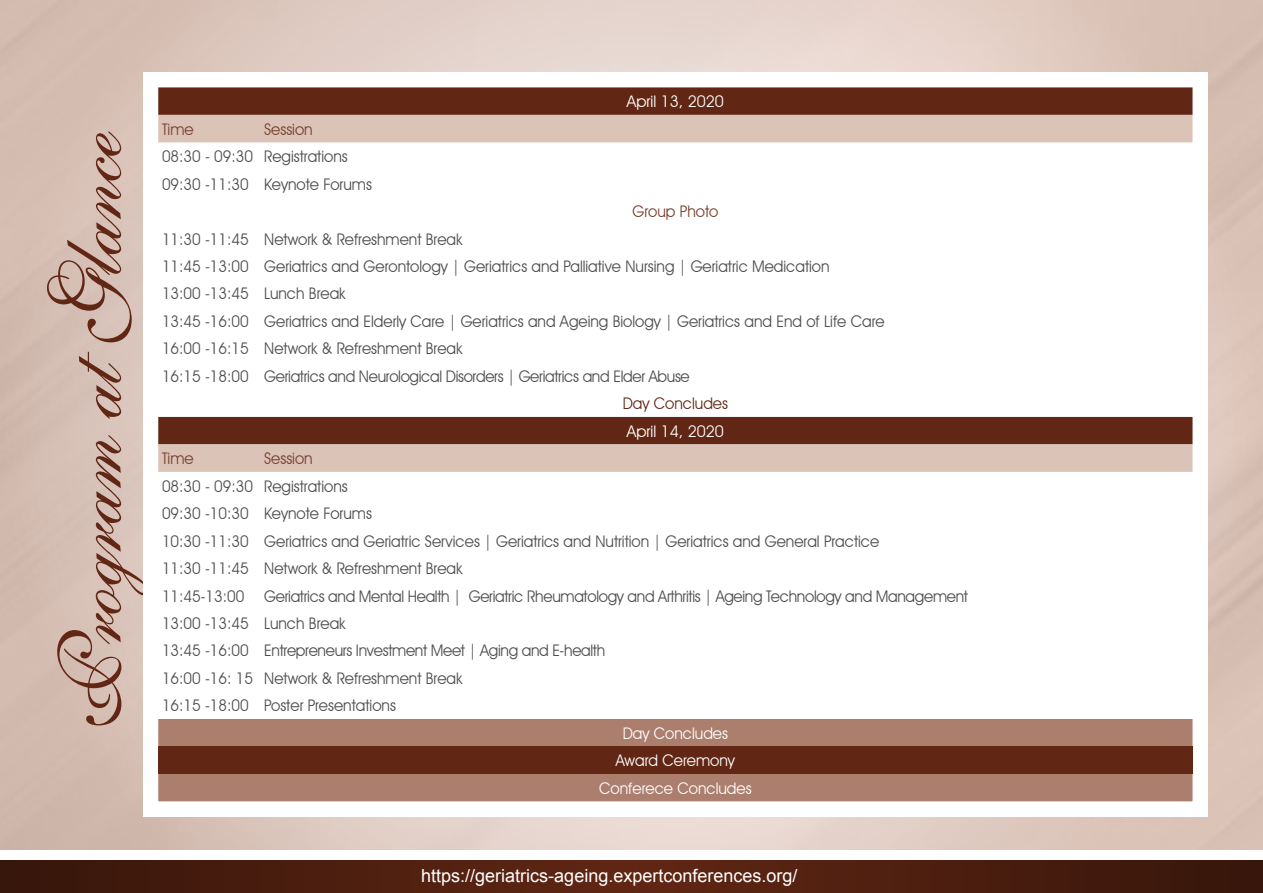
<style>
.page{position:relative;width:1263px;height:893px;background:#fff}
.page>*{position:absolute;margin:0;border:0;box-sizing:border-box;transform-origin:0 0}
.t1{font:87.75px "English 111 Presto BT";color:#612714}
.t2{font:18px "Arial";color:#fff}
.t3{font:16.05px/27.5px "Avant Garde IT Cby BT";color:#4d4d4f;scale:.95 1}
.t4{font:16.05px/27.5px "Avant Garde IT Cby BT";color:#fff;text-align:center;scale:.95 1}
.t5{font:16.05px "Avant Garde IT Cby BT";color:#773f2d;scale:.95 1}
.t6{font:16.05px "Avant Garde IT Cby BT";color:#fff}
.t7{font:16.05px "Avant Garde IT Cby BT";color:#612714;scale:.95 1}
</style>
<div class="page">
<svg style="left:0;top:860px;width:1263px;height:33px;background:#4b1e0f"></svg>
<svg style="left:158px;top:87px;width:1034px;height:28px;background:#642b19"></svg>
<svg style="left:158px;top:115px;width:1034px;height:357px"></svg>
<div style="left:158px;top:719px;width:1034px;height:82px;background:#ab7e6e"></div>
<div style="left:158px;top:746px;width:1034px;height:28px;background:#612714"></div>
<h1 class="t1" style="left:38px;top:731px;width:601px;rotate:-90deg">Program atGlance</h1>
<p class="t5" style="left:162px;top:119px;width:35px">Time</p>
<p class="t5" style="left:264px;top:119px;width:53px">Session</p>
<p class="t3" style="left:162px;top:143px;width:222px">08:30 - 09:30 Registrations<br>09:30 -11:30 Keynote Forums</p>
<p class="t6" style="left:627px;top:92px;width:99px">April 13, 2020</p>
<p class="t5" style="left:632px;top:202px;width:92px">Group Photo</p>
<p class="t3" style="left:162px;top:225px;width:762px">11:30 -11:45 Network &amp; Refreshment Break<br>11:45 -13:00 Geriatrics and Gerontology | Geriatrics and Palliative Nursing | Geriatric Medication<br>13:00 -13:45 Lunch Break<br>13:45 -16:00 Geriatrics and Elderly Care | Geriatrics and Ageing Biology | Geriatrics and End of Life Care 16:00 -16:15 Network &amp; Refreshment Break<br>16:15 -18:00 Geriatrics and Neurological Disorders | Geriatrics and Elder Abuse</p>
<p class="t7" style="left:623px;top:394px;width:112px">Day Concludes</p>
<p class="t6" style="left:627px;top:421px;width:99px">April 14, 2020</p>
<p class="t5" style="left:162px;top:449px;width:35px">Time</p>
<p class="t5" style="left:264px;top:449px;width:53px">Session</p>
<p class="t3" style="left:162px;top:472px;width:850px">08:30 - 09:30 Registrations<br>09:30 -10:30 Keynote Forums<br>10:30 -11:30 Geriatrics and Geriatric Services | Geriatrics and Nutrition | Geriatrics and General Practice<br>11:30 -11:45 Network &amp; Refreshment Break<br>11:45-13:00 Geriatrics and Mental Health | Geriatric Rheumatology and Arthritis | Ageing Technology and Management 13:00 -13:45 Lunch Break<br>13:45 -16:00 Entrepreneurs Investment Meet | Aging and E-health<br>16:00 -16: 15 Network &amp; Refreshment Break<br>16:15 -18:00 Poster Presentations</p>
<p class="t4" style="left:599px;top:719px;width:162px">Day Concludes<br>Award Ceremony<br>Conferece Concludes</p>
<p class="t2" style="left:421px;top:864px;width:378px">https://geriatrics-ageing.expertconferences.org/</p>
</div>
